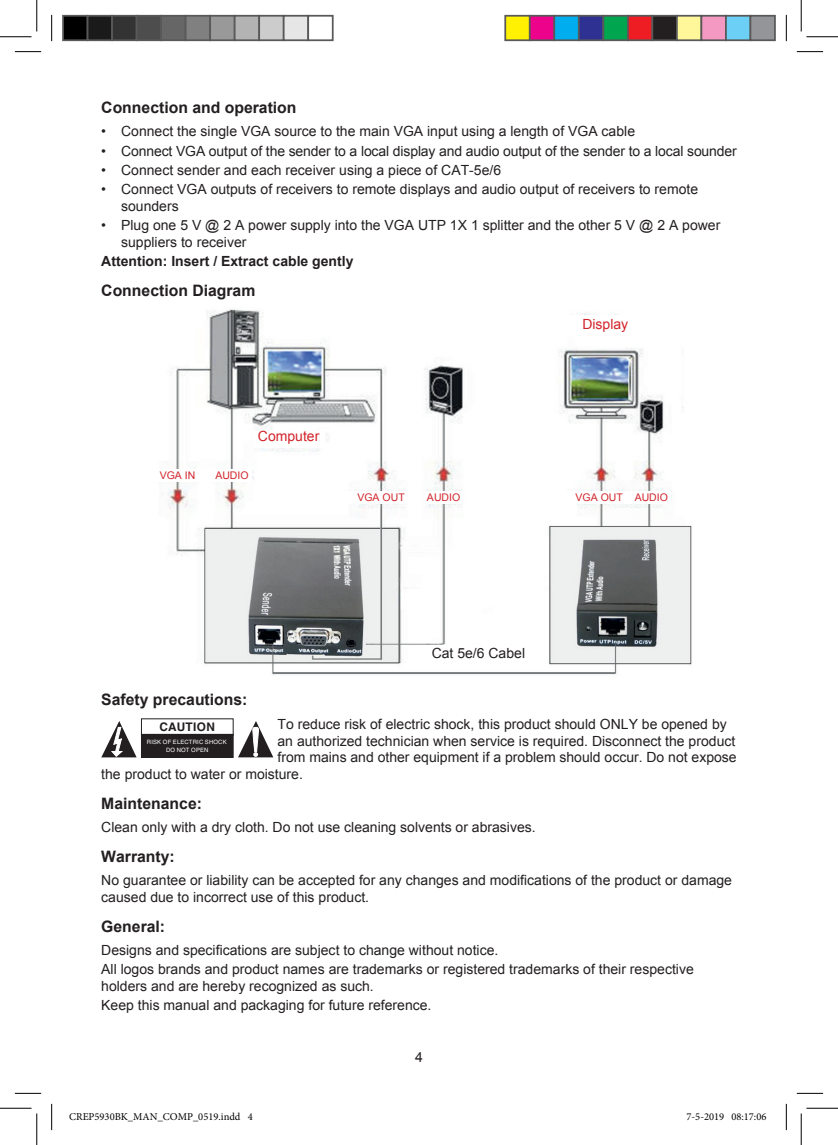
<style>
.page{position:relative;width:838px;height:1145px;background:#fff}
.page>*{position:absolute;margin:0;border:0;box-sizing:border-box;transform-origin:0 0}
.t1{font:700 15.75px "Arial";color:#231f20}
.t2{font:14px/16.8px "Arial";color:#231f20}
.t3{font:700 14px "Arial";color:#231f20}
.t4{font:14px "Arial";color:#d1232a}
.t5{font:700 11.9px "Helvetica LT Std";letter-spacing:.025em;color:#231f20}
.t6{font:10.5px "Minion Pro";color:#000}
.t7{font:10.5px "Arial";color:#d1232a}
.t8{font:5.95px/7.9px "Helvetica LT Std";letter-spacing:.03em;color:#fff;text-align:center}
</style>
<div class="page">
<img style="left:168px;top:309px;width:524px;height:366px">
<div style="left:253px;top:431px;width:71px;height:17px;background:#fff"></div>
<div style="left:540px;top:315px;width:130px;height:20px;background:#fff"></div>
<div style="left:143px;top:470px;width:69px;height:12px;background:#fff"></div>
<div style="left:341px;top:492px;width:80px;height:12px;background:#fff"></div>
<div style="left:561px;top:492px;width:76px;height:12px;background:#fff"></div>
<div style="left:212px;top:470px;width:39px;height:12px;background:#fff"></div>
<div style="left:424px;top:492px;width:39px;height:12px;background:#fff"></div>
<div style="left:632px;top:492px;width:38px;height:12px;background:#fff"></div>
<div style="left:420px;top:646px;width:116px;height:17px;background:#fff"></div>
<svg style="left:238px;top:721px;width:35px;height:36px"></svg>
<svg style="left:101px;top:721px;width:36px;height:36px"></svg>
<div style="left:141px;top:734px;width:92px;height:23px;background:#231f20"></div>
<svg style="left:15px;top:51px;width:26px;height:1px"></svg>
<svg style="left:796px;top:51px;width:27px;height:1px"></svg>
<svg style="left:15px;top:1093px;width:26px;height:1px"></svg>
<svg style="left:796px;top:1093px;width:27px;height:1px"></svg>
<svg style="left:51px;top:15px;width:1px;height:26px"></svg>
<svg style="left:51px;top:1104px;width:1px;height:26px"></svg>
<svg style="left:786px;top:15px;width:1px;height:26px"></svg>
<svg style="left:786px;top:1104px;width:1px;height:26px"></svg>
<hr style="left:0;top:36px;width:32px;height:1px;background:#000">
<hr style="left:806px;top:36px;width:31px;height:1px;background:#000">
<hr style="left:0;top:1108px;width:32px;height:1px;background:#000">
<hr style="left:806px;top:1108px;width:31px;height:1px;background:#000">
<hr style="left:36px;top:0;width:1px;height:31px;background:#000">
<hr style="left:36px;top:1113px;width:1px;height:32px;background:#000">
<hr style="left:800px;top:0;width:1px;height:31px;background:#000">
<hr style="left:800px;top:1113px;width:1px;height:32px;background:#000">
<div style="left:63px;top:16px;width:25px;height:24px;background:#000"></div>
<div style="left:62px;top:15px;width:26px;height:26px;border:2px solid #595959"></div>
<div style="left:88px;top:16px;width:24px;height:24px;background:#1a1a1a"></div>
<div style="left:87px;top:15px;width:26px;height:26px;border:2px solid #595959"></div>
<div style="left:112px;top:16px;width:25px;height:24px;background:#333"></div>
<div style="left:111px;top:15px;width:26px;height:26px;border:2px solid #595959"></div>
<div style="left:137px;top:16px;width:24px;height:24px;background:#4d4d4d"></div>
<div style="left:136px;top:15px;width:26px;height:26px;border:2px solid #595959"></div>
<div style="left:161px;top:16px;width:25px;height:24px;background:#666"></div>
<div style="left:160px;top:15px;width:26px;height:26px;border:2px solid #595959"></div>
<div style="left:186px;top:16px;width:24px;height:24px;background:#808080"></div>
<div style="left:185px;top:15px;width:26px;height:26px;border:2px solid #595959"></div>
<div style="left:210px;top:16px;width:25px;height:24px;background:#999"></div>
<div style="left:209px;top:15px;width:26px;height:26px;border:2px solid #595959"></div>
<div style="left:235px;top:16px;width:24px;height:24px;background:#b3b3b3"></div>
<div style="left:234px;top:15px;width:26px;height:26px;border:2px solid #595959"></div>
<div style="left:259px;top:16px;width:25px;height:24px;background:#ccc"></div>
<div style="left:258px;top:15px;width:26px;height:26px;border:2px solid #595959"></div>
<div style="left:284px;top:16px;width:24px;height:24px;background:#e6e6e6"></div>
<div style="left:283px;top:15px;width:26px;height:26px;border:2px solid #595959"></div>
<div style="left:307px;top:15px;width:26px;height:26px;border:2px solid #595959"></div>
<div style="left:505px;top:16px;width:24px;height:24px;background:#fff101"></div>
<div style="left:504px;top:15px;width:26px;height:26px;border:2px solid #595959"></div>
<div style="left:529px;top:16px;width:25px;height:24px;background:#ed028c"></div>
<div style="left:529px;top:15px;width:26px;height:26px;border:2px solid #595959"></div>
<div style="left:554px;top:16px;width:24px;height:24px;background:#00aeef"></div>
<div style="left:553px;top:15px;width:26px;height:26px;border:2px solid #595959"></div>
<div style="left:578px;top:16px;width:25px;height:24px;background:#2e3092"></div>
<div style="left:578px;top:15px;width:26px;height:26px;border:2px solid #595959"></div>
<div style="left:603px;top:16px;width:24px;height:24px;background:#00a54f"></div>
<div style="left:602px;top:15px;width:26px;height:26px;border:2px solid #595959"></div>
<div style="left:627px;top:16px;width:25px;height:24px;background:#ee1d23"></div>
<div style="left:627px;top:15px;width:26px;height:26px;border:2px solid #595959"></div>
<div style="left:652px;top:16px;width:24px;height:24px;background:#231f20"></div>
<div style="left:651px;top:15px;width:26px;height:26px;border:2px solid #595959"></div>
<div style="left:676px;top:16px;width:25px;height:24px;background:#fff79a"></div>
<div style="left:676px;top:15px;width:26px;height:26px;border:2px solid #595959"></div>
<div style="left:701px;top:16px;width:24px;height:24px;background:#f499c2"></div>
<div style="left:700px;top:15px;width:26px;height:26px;border:2px solid #595959"></div>
<div style="left:725px;top:16px;width:25px;height:24px;background:#6bcff6"></div>
<div style="left:725px;top:15px;width:26px;height:26px;border:2px solid #595959"></div>
<div style="left:750px;top:16px;width:24px;height:24px;background:#939598"></div>
<div style="left:749px;top:15px;width:26px;height:26px;border:2px solid #595959"></div>
<p class="t1" style="left:101px;top:96px;width:197px">Connection and operation</p>
<p class="t2" style="left:101px;top:123px;width:535px">• Connect the single VGA source to the main VGA input using a length of VGA cable</p>
<p class="t2" style="left:101px;top:142px;width:637px">• Connect VGA output of the sender to a local display and audio output of the sender to a local sounder</p>
<p class="t2" style="left:101px;top:161px;width:401px">• Connect sender and each receiver using a piece of CAT-5e/6</p>
<p class="t2" style="left:121px;top:181px;width:578px;text-indent:-20px">• Connect VGA outputs of receivers to remote displays and audio output of receivers to remote sounders</p>
<p class="t2" style="left:121px;top:217px;width:600px;text-indent:-20px">• Plug one 5 V @ 2 A power supply into the VGA UTP 1X 1 splitter and the other 5 V @ 2 A power suppliers to receiver</p>
<p class="t3" style="left:101px;top:252px;width:254px">Attention: Insert / Extract cable gently</p>
<p class="t1" style="left:101px;top:279px;width:156px">Connection Diagram</p>
<p class="t4" style="left:582px;top:315px;width:47px">Display</p>
<p class="t7" style="left:160px;top:468px;width:37px">VGA IN</p>
<p class="t4" style="left:258px;top:427px;width:63px">Computer</p>
<p class="t7" style="left:215px;top:468px;width:35px">AUDIO</p>
<p class="t7" style="left:357px;top:490px;width:49px">VGA OUT</p>
<p class="t7" style="left:575px;top:490px;width:49px">VGA OUT</p>
<p class="t7" style="left:427px;top:490px;width:35px">AUDIO</p>
<p class="t7" style="left:634px;top:490px;width:35px">AUDIO</p>
<p class="t1" style="left:101px;top:689px;width:148px">Safety precautions:</p>
<p class="t2" style="left:431px;top:645px;width:95px">Cat 5e/6 Cabel</p>
<p class="t2" style="left:277px;top:715px;width:450px">To reduce risk of electric shock, this product should ONLY be opened by</p>
<p class="t2" style="left:277px;top:732px;width:459px">an authorized technician when service is required. Disconnect the product</p>
<p class="t2" style="left:277px;top:749px;width:460px">from mains and other equipment if a problem should occur. Do not expose</p>
<p class="t2" style="left:101px;top:766px;width:203px">the product to water or moisture.</p>
<p class="t1" style="left:101px;top:792px;width:102px">Maintenance:</p>
<p class="t2" style="left:101px;top:819px;width:436px">Clean only with a dry cloth. Do not use cleaning solvents or abrasives.</p>
<p class="t1" style="left:101px;top:845px;width:75px">Warranty:</p>
<p class="t2" style="left:101px;top:872px;width:632px">No guarantee or liability can be accepted for any changes and modifications of the product or damage caused due to incorrect use of this product.</p>
<p class="t1" style="left:101px;top:915px;width:65px">General:</p>
<p class="t2" style="left:101px;top:940px;width:594px;line-height:19.2px">Designs and specifications are subject to change without notice.<br>All logos brands and product names are trademarks or registered trademarks of their respective</p>
<p class="t2" style="left:101px;top:977px;width:331px;line-height:19.2px">holders and are hereby recognized as such.<br>Keep this manual and packaging for future reference.</p>
<p class="t5" style="left:159px;top:719px;width:57px">CAUTION</p>
<p class="t8" style="left:147px;top:738px;width:81px">RISK OF ELECTRIC SHOCK<br>DO NOT OPEN</p>
<p class="t2" style="left:415px;top:1049px;width:9px">4</p>
<p class="t6" style="left:69px;top:1109px;width:185px">CREP5930BK_MAN_COMP_0519.indd 4</p>
<p class="t6" style="left:686px;top:1109px;width:81px">7-5-2019 08:17:06</p>
</div>
